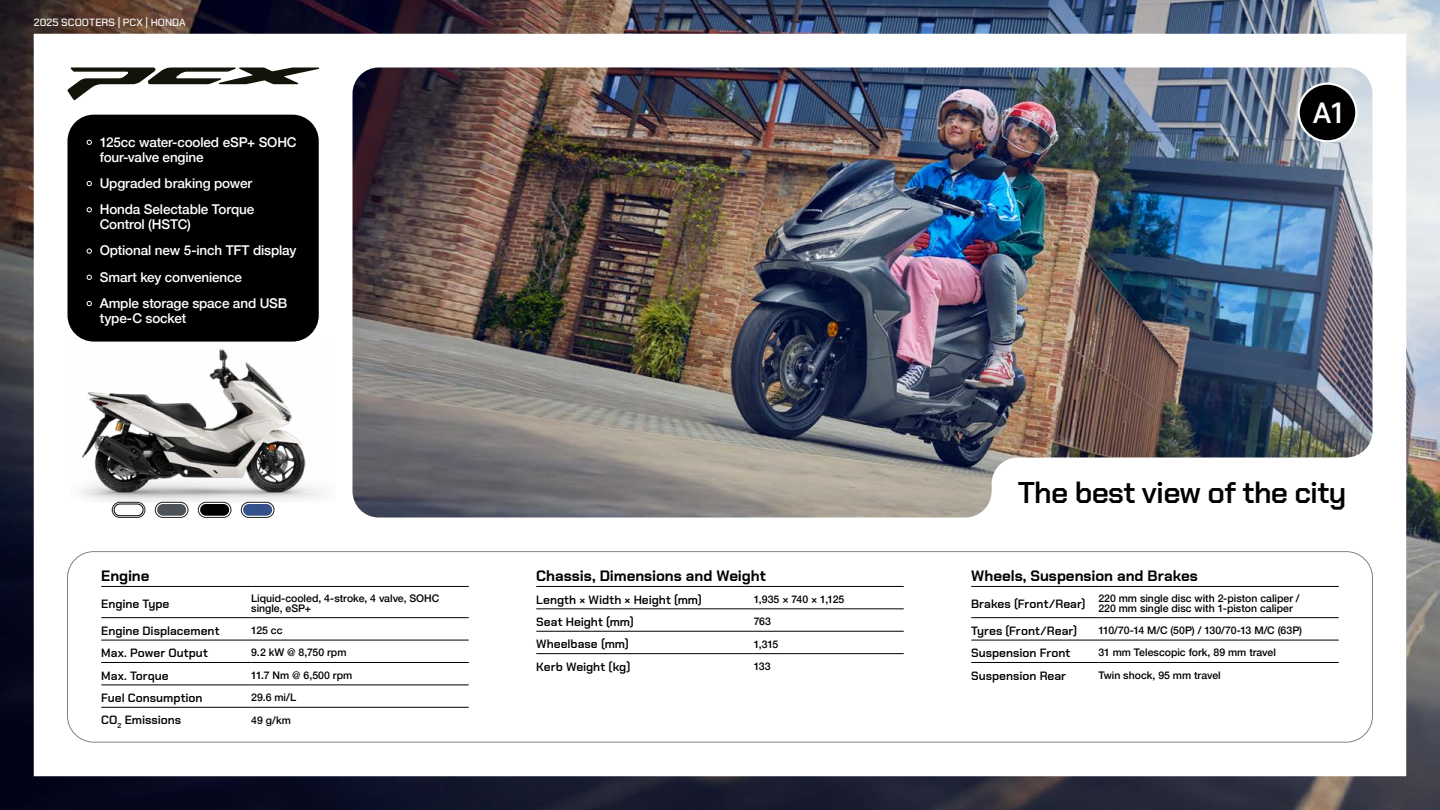
<style>
.page{position:relative;width:1440px;height:810px;background:#fff}
.page>*{position:absolute;margin:0;border:0;box-sizing:border-box;transform-origin:0 0}
.t1{font:600 30px "Chakra Petch";letter-spacing:-.025em;color:#000}
.t2{font:600 29.25px "Chakra Petch";color:#fff}
.t3{font:700 15px "Chakra Petch";letter-spacing:-.005em;color:#000}
.t4{font:500 13.5px/15px "Helvetica Neue";letter-spacing:-.01em;color:#fff}
.t5{font:600 12px "Chakra Petch";color:#000}
.t6{font:500 10.5px/10.5px "Helvetica Neue";color:#000}
.t7{font:500 10.5px "Helvetica Neue";letter-spacing:-.025em;color:#000}
.t8{font:500 10.5px "Chakra Petch";letter-spacing:.005em;color:#fff}
.s1{font-size:12px}
</style>
<div class="page">
<img style="left:0;top:0;width:1440px;height:810px">
<img style="left:34px;top:34px;width:1372px;height:742px">
<div style="left:67px;top:551px;width:1306px;height:192px;border:1px solid #000;border-radius:26px"></div>
<div style="left:1299px;top:84px;width:57px;height:57px;background:#000;border-radius:50%"></div>
<div style="left:1298px;top:82px;width:60px;height:60px;border:2px solid #fff;border-radius:50%"></div>
<div style="left:68px;top:115px;width:251px;height:227px;background:#000;border-radius:26px"></div>
<hr style="left:101px;top:586px;width:150px;height:1px;background:#000">
<hr style="left:251px;top:586px;width:218px;height:1px;background:#000">
<hr style="left:101px;top:617px;width:150px;height:1px;background:#000">
<hr style="left:251px;top:617px;width:218px;height:1px;background:#000">
<hr style="left:101px;top:640px;width:150px;height:1px;background:#000">
<hr style="left:251px;top:640px;width:218px;height:1px;background:#000">
<hr style="left:101px;top:662px;width:150px;height:1px;background:#000">
<hr style="left:251px;top:662px;width:218px;height:1px;background:#000">
<hr style="left:101px;top:685px;width:150px;height:1px;background:#000">
<hr style="left:251px;top:685px;width:218px;height:1px;background:#000">
<hr style="left:101px;top:707px;width:150px;height:1px;background:#000">
<hr style="left:251px;top:707px;width:218px;height:1px;background:#000">
<div style="left:536px;top:561px;width:368px;height:115px;background:#fff"></div>
<hr style="left:536px;top:586px;width:218px;height:1px;background:#000">
<hr style="left:754px;top:586px;width:150px;height:1px;background:#000">
<hr style="left:536px;top:609px;width:218px;height:1px;background:#000">
<hr style="left:754px;top:609px;width:150px;height:1px;background:#000">
<hr style="left:536px;top:631px;width:218px;height:1px;background:#000">
<hr style="left:754px;top:631px;width:150px;height:1px;background:#000">
<hr style="left:536px;top:653px;width:218px;height:1px;background:#000">
<hr style="left:754px;top:653px;width:150px;height:1px;background:#000">
<div style="left:971px;top:561px;width:368px;height:134px;background:#fff"></div>
<hr style="left:971px;top:586px;width:127px;height:1px;background:#000">
<hr style="left:1098px;top:586px;width:241px;height:1px;background:#000">
<hr style="left:971px;top:617px;width:127px;height:1px;background:#000">
<hr style="left:1098px;top:617px;width:241px;height:1px;background:#000">
<hr style="left:971px;top:640px;width:127px;height:1px;background:#000">
<hr style="left:1098px;top:640px;width:241px;height:1px;background:#000">
<hr style="left:971px;top:662px;width:127px;height:1px;background:#000">
<hr style="left:1098px;top:662px;width:241px;height:1px;background:#000">
<img style="left:70px;top:340px;width:265px;height:162px">
<svg style="left:68px;top:68px;width:251px;height:32px"></svg>
<div style="left:157px;top:504px;width:29px;height:12px;background:#4d5158;border-radius:6px"></div>
<div style="left:155px;top:502px;width:33px;height:16px;border:1px solid #212121;border-radius:8px"></div>
<div style="left:200px;top:504px;width:29px;height:12px;background:#000;border-radius:6px"></div>
<div style="left:198px;top:502px;width:33px;height:16px;border:1px solid #212121;border-radius:8px"></div>
<div style="left:243px;top:504px;width:29px;height:12px;background:#355189;border-radius:6px"></div>
<div style="left:241px;top:502px;width:33px;height:16px;border:1px solid #212121;border-radius:8px"></div>
<div style="left:114px;top:504px;width:29px;height:12px;background:#fff;border-radius:6px"></div>
<div style="left:114px;top:504px;width:29px;height:12px;border:1px solid #000;border-radius:6px"></div>
<div style="left:112px;top:502px;width:33px;height:16px;border:1px solid #212121;border-radius:8px"></div>
<p class="t8" style="left:34px;top:16px;width:154px">2025 SCOOTERS | PCX | HONDA</p>
<p class="t4" style="left:100px;top:133px;width:198px;text-indent:-14px"><span class="s1">•</span> 125cc water-cooled eSP+ SOHC four-valve engine</p>
<p class="t4" style="left:86px;top:174px;width:167px"><span class="s1">•</span> Upgraded braking power</p>
<p class="t4" style="left:100px;top:201px;width:156px;text-indent:-14px"><span class="s1">•</span> Honda Selectable Torque<br>Control (HSTC)</p>
<p class="t4" style="left:86px;top:242px;width:212px"><span class="s1">•</span> Optional new 5-inch TFT display</p>
<p class="t4" style="left:86px;top:268px;width:157px"><span class="s1">•</span> Smart key convenience</p>
<p class="t4" style="left:100px;top:294px;width:189px;text-indent:-14px"><span class="s1">•</span> Ample storage space and USB type-C socket</p>
<h3 class="t3" style="left:101px;top:567px;width:50px">Engine</h3>
<p class="t5" style="left:101px;top:597px;width:70px">Engine Type</p>
<p class="t6" style="left:251px;top:592px;width:190px">Liquid-cooled, 4-stroke, 4 valve, SOHC single, eSP+</p>
<p class="t5" style="left:101px;top:624px;width:120px">Engine Displacement</p>
<p class="t6" style="left:251px;top:624px;width:33px">125 cc</p>
<p class="t5" style="left:101px;top:646px;width:108px">Max. Power Output</p>
<p class="t6" style="left:251px;top:647px;width:97px">9.2 kW @ 8,750 rpm</p>
<p class="t5" style="left:101px;top:668px;width:69px">Max. Torque</p>
<p class="t6" style="left:251px;top:669px;width:103px">11.7 Nm @ 6,500 rpm</p>
<p class="t5" style="left:101px;top:691px;width:103px">Fuel Consumption</p>
<p class="t6" style="left:251px;top:691px;width:46px">29.6 mi/L</p>
<p class="t5" style="left:101px;top:713px;width:82px">CO<sub>2</sub> Emissions</p>
<p class="t6" style="left:251px;top:714px;width:41px">49 g/km</p>
<h3 class="t3" style="left:536px;top:567px;width:231px">Chassis, Dimensions and Weight</h3>
<p class="t5" style="left:536px;top:592px;width:167px">Length × Width × Height (mm)</p>
<p class="t6" style="left:754px;top:593px;width:92px">1,935 × 740 × 1,125</p>
<p class="t5" style="left:536px;top:615px;width:99px">Seat Height (mm)</p>
<p class="t6" style="left:754px;top:615px;width:19px">763</p>
<p class="t5" style="left:536px;top:637px;width:94px">Wheelbase (mm)</p>
<p class="t6" style="left:754px;top:638px;width:26px">1,315</p>
<p class="t5" style="left:536px;top:660px;width:96px">Kerb Weight (kg)</p>
<p class="t6" style="left:754px;top:660px;width:18px">133</p>
<h2 class="t2" style="left:1313px;top:96px;width:31px">A1</h2>
<h1 class="t1" style="left:1018px;top:475px;width:330px">The best view of the city</h1>
<h3 class="t3" style="left:971px;top:567px;width:228px">Wheels, Suspension and Brakes</h3>
<p class="t5" style="left:971px;top:597px;width:116px">Brakes (Front/Rear)</p>
<p class="t6" style="left:1098px;top:592px;width:203px">220 mm single disc with 2-piston caliper /<br>220 mm single disc with 1-piston caliper</p>
<p class="t5" style="left:971px;top:624px;width:107px">Tyres (Front/Rear)</p>
<p class="t7" style="left:1098px;top:622px;width:205px">110/70-14 M/C (50P) / 130/70-13 M/C (63P)</p>
<p class="t5" style="left:971px;top:646px;width:101px">Suspension Front</p>
<p class="t6" style="left:1098px;top:647px;width:179px">31 mm Telescopic fork, 89 mm travel</p>
<p class="t5" style="left:971px;top:668px;width:96px">Suspension Rear</p>
<p class="t6" style="left:1098px;top:669px;width:124px">Twin shock, 95 mm travel</p>
</div>
